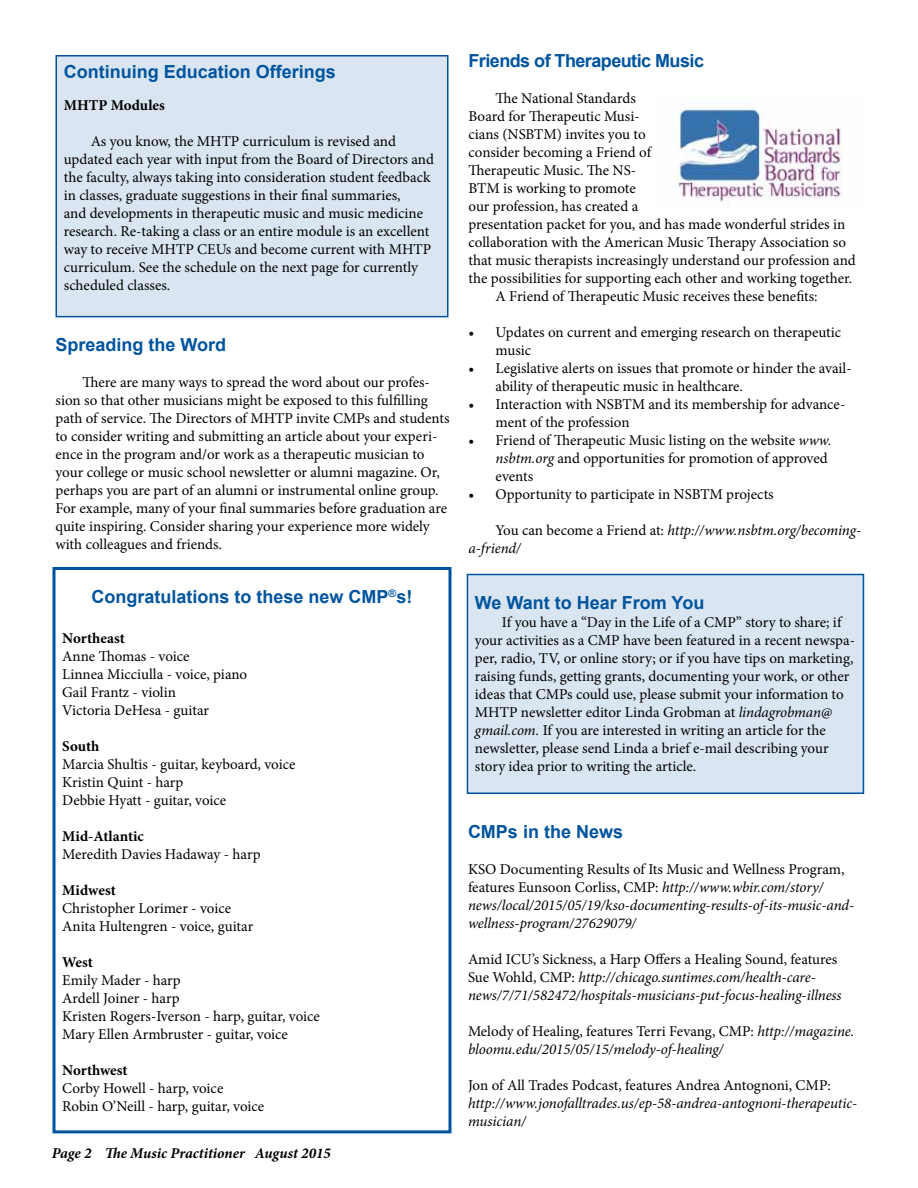
<style>
.page{position:relative;width:918px;height:1188px;background:#fff}
.page>*{position:absolute;margin:0;border:0;box-sizing:border-box;transform-origin:0 0}
.t1{font:700 18px "Arial";color:#00549e}
.t2{font:700 18px "Arial";letter-spacing:-.03em;color:#00549e}
.t3{font:15px/18px "Minion Pro";color:#000}
.t4{font:italic 15px/18px "Minion Pro";letter-spacing:-.005em;color:#000}
.t5{font:700 15px "Minion Pro";color:#000}
.t6{font:italic 700 15px "Minion Pro";color:#000}
.s1{font-style:italic}
.s2{font-style:normal}
</style>
<div class="page">
<div style="left:467px;top:574px;width:396px;height:219px;background:#d9e5f0"></div>
<div style="left:467px;top:574px;width:397px;height:220px;border:2px solid #00549e"></div>
<div style="left:52px;top:567px;width:400px;height:566px;border:3px solid #00549e"></div>
<div style="left:56px;top:56px;width:392px;height:261px;background:#d9e5f0"></div>
<div style="left:56px;top:55px;width:392px;height:262px;border:2px solid #00549e"></div>
<img style="left:675px;top:108px;width:167px;height:94px">
<p class="t1" style="left:64px;top:60px;width:274px">Continuing Education Offerings</p>
<p class="t5" style="left:64px;top:94px;width:103px">MHTP Modules</p>
<p class="t3" style="left:64px;top:132px;width:372px;text-indent:27px">As you know, the MHTP curriculum is revised and updated each year with input from the Board of Directors and the faculty, always taking into consideration student feedback in classes, graduate suggestions in their final summaries,<br>and developments in therapeutic music and music medicine research. Re-taking a class or an entire module is an excellent way to receive MHTP CEUs and become current with MHTP curriculum. See the schedule on the next page for currently scheduled classes.</p>
<p class="t1" style="left:56px;top:332px;width:172px">Spreading the Word</p>
<p class="t3" style="left:56px;top:373px;width:396px;text-indent:27px">There are many ways to spread the word about our profes&shy;sion so that other musicians might be exposed to this fulfilling path of service. The Directors of MHTP invite CMPs and students to consider writing and submitting an article about your experi&shy;ence in the program and/or work as a therapeutic musician to your college or music school newsletter or alumni magazine. Or, perhaps you are part of an alumni or instrumental online group.<br>For example, many of your final summaries before graduation are quite inspiring. Consider sharing your experience more widely with colleagues and friends.</p>
<p class="t1" style="left:92px;top:585px;width:322px">Congratulations to these new CMP<sup>®</sup>s!</p>
<p class="t5" style="left:62px;top:627px;width:64px">Northeast</p>
<p class="t3" style="left:62px;top:647px;width:187px">Anne Thomas - voice<br>Linnea Micciulla - voice, piano<br>Gail Frantz - violin<br>Victoria DeHesa - guitar</p>
<p class="t5" style="left:62px;top:735px;width:39px">South</p>
<p class="t3" style="left:62px;top:755px;width:235px">Marcia Shultis - guitar, keyboard, voice<br>Kristin Quint - harp<br>Debbie Hyatt - guitar, voice</p>
<p class="t5" style="left:62px;top:825px;width:83px">Mid-Atlantic</p>
<p class="t3" style="left:62px;top:845px;width:200px">Meredith Davies Hadaway - harp</p>
<p class="t5" style="left:62px;top:879px;width:55px">Midwest</p>
<p class="t3" style="left:62px;top:899px;width:192px">Christopher Lorimer - voice<br>Anita Hultengren - voice, guitar</p>
<p class="t5" style="left:62px;top:951px;width:32px">West</p>
<p class="t3" style="left:62px;top:971px;width:259px">Emily Mader - harp<br>Ardell Joiner - harp<br>Kristen Rogers-Iverson - harp, guitar, voice<br>Mary Ellen Armbruster - guitar, voice</p>
<p class="t5" style="left:62px;top:1059px;width:67px">Northwest</p>
<p class="t3" style="left:62px;top:1079px;width:203px">Corby Howell - harp, voice<br>Robin O’Neill - harp, guitar, voice</p>
<p class="t6" style="left:52px;top:1142px;width:281px">Page 2 The Music Practitioner August 2015</p>
<p class="t2" style="left:469px;top:49px;width:237px">Friends of Therapeutic Music</p>
<p class="t3" style="left:496px;top:89px;width:142px">The National Standards</p>
<p class="t3" style="left:469px;top:107px;width:173px">Board for Therapeutic Musi-</p>
<p class="t3" style="left:469px;top:125px;width:179px">cians (NSBTM) invites you to</p>
<p class="t3" style="left:469px;top:143px;width:184px">consider becoming a Friend of</p>
<p class="t3" style="left:469px;top:161px;width:169px">Therapeutic Music. The NS-</p>
<p class="t3" style="left:469px;top:179px;width:169px">BTM is working to promote</p>
<p class="t3" style="left:469px;top:197px;width:171px">our profession, has created a</p>
<p class="t3" style="left:469px;top:215px;width:378px">presentation packet for you, and has made wonderful strides in</p>
<p class="t3" style="left:469px;top:233px;width:379px">collaboration with the American Music Therapy Association so</p>
<p class="t3" style="left:469px;top:251px;width:389px">that music therapists increasingly understand our profession and</p>
<p class="t3" style="left:469px;top:269px;width:385px">the possibilities for supporting each other and working together.</p>
<p class="t3" style="left:496px;top:287px;width:324px">A Friend of Therapeutic Music receives these benefits:</p>
<p class="t3" style="left:496px;top:323px;width:347px;text-indent:-27px">• Updates on current and emerging research on therapeutic music</p>
<p class="t3" style="left:496px;top:359px;width:358px;text-indent:-27px">• Legislative alerts on issues that promote or hinder the avail&shy;ability of therapeutic music in healthcare.</p>
<p class="t3" style="left:496px;top:395px;width:351px;text-indent:-27px">• Interaction with NSBTM and its membership for advance&shy;ment of the profession</p>
<p class="t3" style="left:496px;top:431px;width:337px;text-indent:-27px">• Friend of Therapeutic Music listing on the website <span class="s1">www. nsbtm.org</span> and opportunities for promotion of approved events</p>
<p class="t3" style="left:469px;top:485px;width:307px">• Opportunity to participate in NSBTM projects</p>
<p class="t4" style="left:469px;top:521px;width:394px;text-indent:27px"><span class="s2">You can become a Friend at:</span> http://www.nsbtm.org/becoming&shy;a-friend/</p>
<p class="t1" style="left:475px;top:591px;width:231px">We Want to Hear From You</p>
<p class="t3" style="left:475px;top:614px;width:382px;text-indent:27px">If you have a “Day in the Life of a CMP” story to share; if your activities as a CMP have been featured in a recent newspa&shy;per, radio, TV, or online story; or if you have tips on marketing, raising funds, getting grants, documenting your work, or other ideas that CMPs could use, please submit your information to MHTP newsletter editor Linda Grobman at <span class="s1">lindagrobman@ gmail.com.</span> If you are interested in writing an article for the newsletter, please send Linda a brief e-mail describing your story idea prior to writing the article.</p>
<p class="t1" style="left:468px;top:820px;width:157px">CMPs in the News</p>
<p class="t4" style="left:468px;top:861px;width:388px"><span class="s2">KSO Documenting Results of Its Music and Wellness Program, features Eunsoon Corliss, CMP:</span> http://www.wbir.com/story/ news/local/2015/05/19/kso-documenting-results-of-its-music-and&shy;wellness-program/27629079/</p>
<p class="t4" style="left:468px;top:951px;width:375px"><span class="s2">Amid ICU’s Sickness, a Harp Offers a Healing Sound, features<br>Sue Wohld, CMP:</span> http://chicago.suntimes.com/health-care&shy;news/7/71/582472/hospitals-musicians-put-focus-healing-illness</p>
<p class="t4" style="left:468px;top:1023px;width:388px"><span class="s2">Melody of Healing, features Terri Fevang, CMP:</span> http://magazine. bloomu.edu/2015/05/15/melody-of-healing/</p>
<p class="t3" style="left:468px;top:1077px;width:364px">Jon of All Trades Podcast, features Andrea Antognoni, CMP:</p>
<p class="t4" style="left:468px;top:1095px;width:391px">http://www.jonofalltrades.us/ep-58-andrea-antognoni-therapeutic&shy;musician/</p>
</div>
